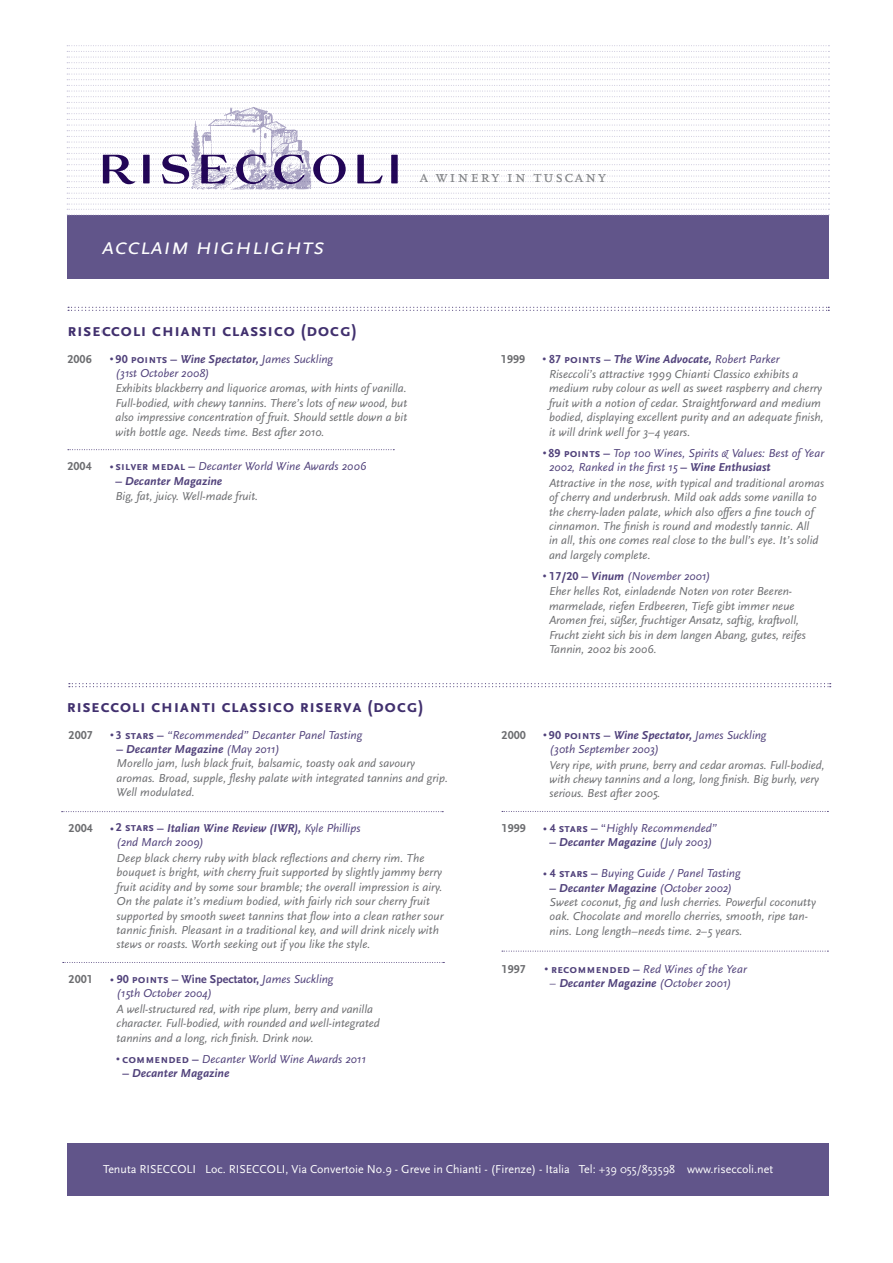
<style>
.page{position:relative;width:893px;height:1263px;background:#fff}
.page>*{position:absolute;margin:0;border:0;box-sizing:border-box;transform-origin:0 0}
.t1{font:italic 24px "Scala Sans Caps";letter-spacing:.01em;color:#fff}
.t2{font:700 18px "Scala Sans Caps";letter-spacing:.025em;color:#41306e}
.t3{font:17.25px "Scala Caps";letter-spacing:.1em;color:#808285}
.t4{font:italic 12px/14.4px "Scala Sans";letter-spacing:.005em;color:#6c6d70}
.t5{font:italic 12px "Scala Sans";letter-spacing:.005em;color:#51427b}
.t6{font:italic 700 12px "Scala Sans";color:#51427b}
.t7{font:12px "Scala Sans";color:#fff}
.t8{font:700 12px "Scala Sans";color:#51427b}
.t9{font:700 12px "Scala Sans Caps";letter-spacing:.005em;color:#6c6d70}
.s1{font-family:"Scala Sans Caps";font-style:normal;font-size:9px}
.s2{font-family:"Scala Sans Caps";font-style:normal}
.s3{font-weight:400}
.s4{font-family:"Scala Sans Caps";font-weight:700;font-style:normal;font-size:9px}
.s5{font-family:"Scala Sans Caps";font-weight:700;font-style:normal}
.s6{font-style:normal}
.s7{font-weight:700;font-style:normal}
.s8{font-weight:700}
.s9{font-family:"Scala Sans Caps";font-size:9px}
.s10{font-family:"Scala Sans Caps"}
.s11{font-weight:400;font-style:italic}
.s12{font-family:"Scala Sans Caps";font-weight:400;font-style:normal}
</style>
<div class="page">
<div style="left:68px;top:215px;width:761px;height:64px;background:#61558a"></div>
<div style="left:68px;top:1143px;width:761px;height:53px;background:#61558a"></div>
<svg style="left:62px;top:811px;width:381px;height:1px"></svg>
<svg style="left:502px;top:811px;width:326px;height:1px"></svg>
<svg style="left:502px;top:951px;width:326px;height:1px"></svg>
<svg style="left:69px;top:683px;width:762px;height:4px"></svg>
<svg style="left:68px;top:449px;width:326px;height:1px"></svg>
<svg style="left:68px;top:307px;width:761px;height:4px"></svg>
<svg style="left:67px;top:45px;width:762px;height:171px"></svg>
<img style="left:191px;top:164px;width:15px;height:17px">
<img style="left:267px;top:162px;width:14px;height:7px">
<img style="left:213px;top:176px;width:21px;height:5px">
<svg style="left:63px;top:962px;width:381px;height:1px"></svg>
<p class="t1" style="left:102px;top:233px;width:224px">acclaim highlights</p>
<p class="t3" style="left:420px;top:167px;width:188px">a winery in tuscany</p>
<p class="t2" style="left:68px;top:320px;width:291px">riseccoli chianti classico (docg)</p>
<p class="t9" style="left:68px;top:352px;width:26px">2006</p>
<p class="t6" style="left:110px;top:352px;width:224px"><span class="s1">•</span> <span class="s2">90 points –</span> Wine Spectator, <span class="s3">James Suckling</span></p>
<p class="t5" style="left:116px;top:367px;width:95px">(31st October 2008)</p>
<p class="t4" style="left:116px;top:382px;width:293px;text-align:justify">Exhibits blackberry and liquorice aromas, with hints of vanilla.<br>Full-bodied, with chewy tannins. There’s lots of new wood, but also impressive concentration of fruit. Should settle down a bit with bottle age. Needs time. Best after 2010.</p>
<p class="t9" style="left:68px;top:460px;width:26px">2004</p>
<p class="t5" style="left:110px;top:460px;width:258px"><span class="s4">•</span> <span class="s5">silver medal –</span> Decanter World Wine Awards 2006</p>
<p class="t6" style="left:116px;top:474px;width:108px"><span class="s6">–</span> Decanter Magazine</p>
<p class="t4" style="left:116px;top:489px;width:144px">Big, fat, juicy. Well-made fruit.</p>
<p class="t9" style="left:501px;top:352px;width:26px">1999</p>
<p class="t6" style="left:543px;top:352px;width:238px"><span class="s1">•</span> <span class="s2">87 points –</span> The Wine Advocate, <span class="s3">Robert Parker</span></p>
<p class="t4" style="left:549px;top:367px;width:276px">Riseccoli’s attractive 1999 Chianti Classico exhibits a medium ruby colour as well as sweet raspberry and cherry fruit with a notion of cedar. Straightforward and medium bodied, displaying excellent purity and an adequate finish, it will drink well for 3–4 years.</p>
<p class="t5" style="left:543px;top:446px;width:283px"><span class="s4">•</span> <span class="s5">89 points –</span> Top 100 Wines, Spirits &amp; Values: Best of Year</p>
<p class="t5" style="left:549px;top:461px;width:223px">2002, Ranked in the first 15 <span class="s7">–</span> <span class="s8">Wine Enthusiast</span></p>
<p class="t4" style="left:549px;top:476px;width:277px">Attractive in the nose, with typical and traditional aromas of cherry and underbrush. Mild oak adds some vanilla to the cherry-laden palate, which also offers a fine touch of cinnamon. The finish is round and modestly tannic. All<br>in all, this one comes real close to the bull’s eye. It’s solid and largely complete.</p>
<p class="t5" style="left:543px;top:569px;width:169px"><span class="s4">•</span> <span class="s5">17/20 –</span> <span class="s8">Vinum</span> (November 2001)</p>
<p class="t4" style="left:549px;top:584px;width:258px">Eher helles Rot, einladende Noten von roter Beeren&shy;marmelade, riefen Erdbeeren, Tiefe gibt immer neue Aromen frei, süßer, fruchtiger Ansatz, saftig, kraftvoll, Frucht zieht sich bis in dem langen Abang, gutes, reifes Tannin, 2002 bis 2006.</p>
<p class="t2" style="left:67px;top:696px;width:358px">riseccoli chianti classico riserva (docg)</p>
<p class="t9" style="left:69px;top:728px;width:26px">2007</p>
<p class="t5" style="left:110px;top:728px;width:253px"><span class="s4">•</span> <span class="s5">3 stars –</span> “Recommended” Decanter Panel Tasting</p>
<p class="t6" style="left:117px;top:743px;width:165px"><span class="s6">–</span> Decanter Magazine <span class="s3">(May 2011)</span></p>
<p class="t4" style="left:117px;top:756px;width:333px">Morello jam, lush black fruit, balsamic, toasty oak and savoury aromas. Broad, supple, fleshy palate with integrated tannins and grip.<br>Well modulated.</p>
<p class="t9" style="left:69px;top:821px;width:26px">2004</p>
<p class="t6" style="left:110px;top:822px;width:251px"><span class="s1">•</span> <span class="s2">2 stars –</span> Italian Wine Review (IWR), <span class="s3">Kyle Phillips</span></p>
<p class="t5" style="left:117px;top:836px;width:89px">(2nd March 2009)</p>
<p class="t4" style="left:117px;top:851px;width:328px">Deep black cherry ruby with black reflections and cherry rim. The bouquet is bright, with cherry fruit supported by slightly jammy berry fruit acidity and by some sour bramble; the overall impression is airy.<br>On the palate it’s medium bodied, with fairly rich sour cherry fruit supported by smooth sweet tannins that flow into a clean rather sour tannic finish. Pleasant in a traditional key, and will drink nicely with stews or roasts. Worth seeking out if you like the style.</p>
<p class="t9" style="left:69px;top:972px;width:26px">2001</p>
<p class="t8" style="left:110px;top:973px;width:224px"><span class="s9">•</span> <span class="s10">90 points –</span> Wine Spectator, <span class="s11">James Suckling</span></p>
<p class="t5" style="left:117px;top:987px;width:97px">(15th October 2004)</p>
<p class="t4" style="left:117px;top:1002px;width:265px">A well-structured red, with ripe plum, berry and vanilla character. Full-bodied, with rounded and well-integrated tannins and a long, rich finish. Drink now.</p>
<p class="t5" style="left:117px;top:1052px;width:251px"><span class="s4">•</span> <span class="s5">commended –</span> Decanter World Wine Awards 2011</p>
<p class="t6" style="left:123px;top:1067px;width:108px"><span class="s6">–</span> Decanter Magazine</p>
<p class="t9" style="left:502px;top:728px;width:26px">2000</p>
<p class="t6" style="left:543px;top:728px;width:224px"><span class="s1">•</span> <span class="s2">90 points –</span> Wine Spectator, <span class="s3">James Suckling</span></p>
<p class="t5" style="left:550px;top:743px;width:111px">(30th September 2003)</p>
<p class="t4" style="left:550px;top:758px;width:277px">Very ripe, with prune, berry and cedar aromas. Full-bodied, with chewy tannins and a long, long finish. Big burly, very serious. Best after 2005.</p>
<p class="t9" style="left:502px;top:821px;width:26px">1999</p>
<p class="t5" style="left:543px;top:822px;width:175px"><span class="s4">•</span> <span class="s5">4 stars –</span> <span class="s2">“</span>Highly Recommended”</p>
<p class="t6" style="left:550px;top:836px;width:164px"><span class="s6">–</span> Decanter Magazine <span class="s3">(July 2003)</span></p>
<p class="t5" style="left:544px;top:867px;width:198px"><span class="s4">•</span> <span class="s5">4 stars –</span> Buying Guide / Panel Tasting</p>
<p class="t6" style="left:550px;top:881px;width:184px"><span class="s6">–</span> Decanter Magazine <span class="s3">(October 2002)</span></p>
<p class="t4" style="left:550px;top:895px;width:268px">Sweet coconut, fig and lush cherries. Powerful coconutty oak. Chocolate and morello cherries, smooth, ripe tan&shy;nins. Long length–needs time. 2–5 years.</p>
<p class="t9" style="left:502px;top:962px;width:26px">1997</p>
<p class="t5" style="left:545px;top:962px;width:203px"><span class="s4">•</span> <span class="s5">recommended –</span> Red Wines of the Year</p>
<p class="t6" style="left:550px;top:976px;width:184px"><span class="s12">–</span> Decanter Magazine <span class="s3">(October 2001)</span></p>
<p class="t7" style="left:103px;top:1162px;width:672px">Tenuta RISECCOLI Loc. RISECCOLI, Via Convertoie No.9 - Greve in Chianti - (Firenze) - Italia Tel: +39 055/853598 www.riseccoli.net</p>
</div>
